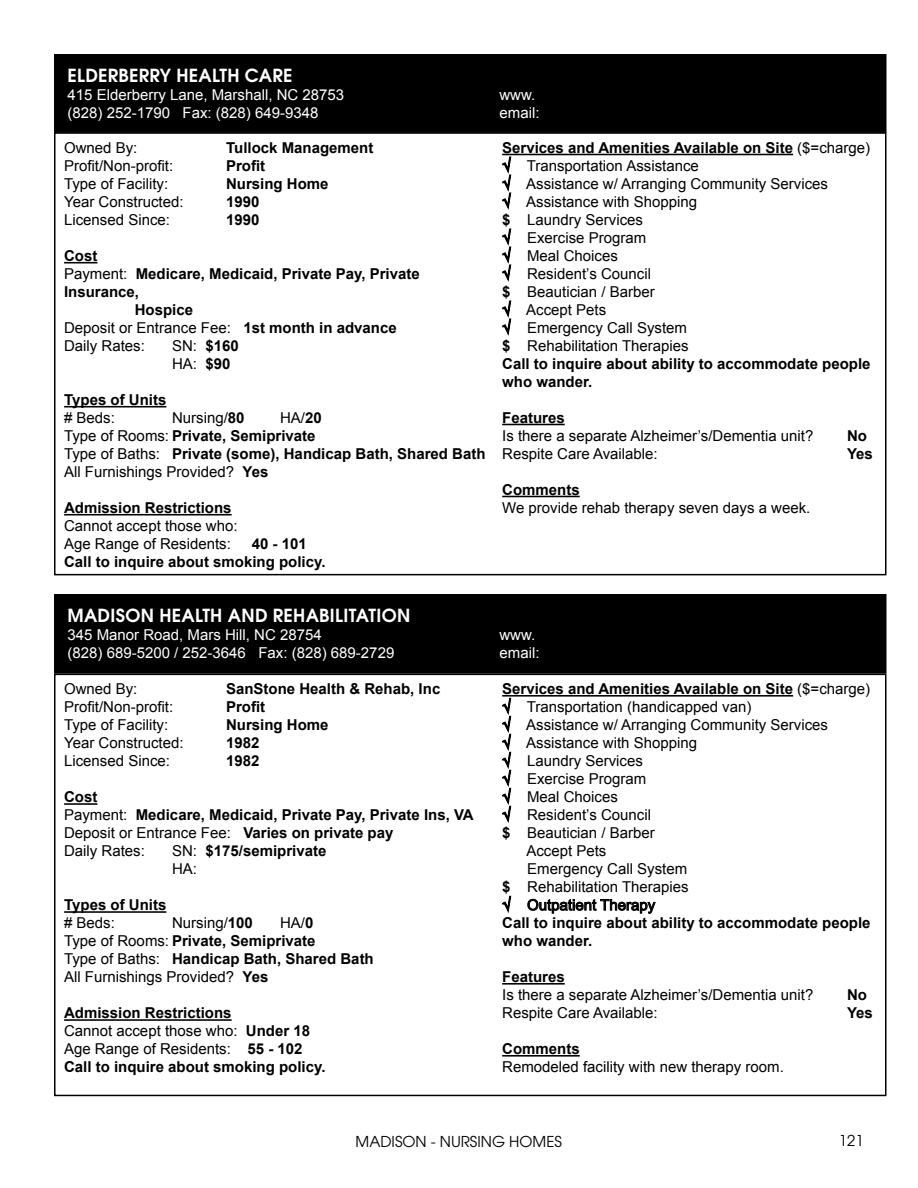
<style>
.page{position:relative;width:918px;height:1188px;background:#fff}
.page>*{position:absolute;margin:0;border:0;box-sizing:border-box;transform-origin:0 0}
.t1{font:700 18px "Te X Gyre Adventor";letter-spacing:.015em;color:#fff}
.t2{font:15px/18px "Arial";color:#000}
.t3{font:700 15px/18px "Arial";color:#000}
.t4{font:15px "Arial";color:#fff}
.t5{font:15px "Te X Gyre Adventor";color:#000}
.s1{font-weight:700}
.s2{font-weight:400}
</style>
<div class="page">
<div style="left:55px;top:55px;width:831px;height:77px;background:#000"></div>
<div style="left:54px;top:54px;width:832px;height:79px;border:2px solid #000"></div>
<div style="left:54px;top:132px;width:832px;height:443px;border:2px solid #000"></div>
<hr style="left:502px;top:154px;width:291px;height:1px;background:#000">
<hr style="left:502px;top:424px;width:63px;height:1px;background:#000">
<hr style="left:502px;top:496px;width:78px;height:1px;background:#000">
<svg style="left:502px;top:156px;width:10px;height:54px"></svg>
<svg style="left:502px;top:228px;width:10px;height:54px"></svg>
<svg style="left:502px;top:300px;width:10px;height:36px"></svg>
<hr style="left:64px;top:262px;width:33px;height:1px;background:#000">
<hr style="left:64px;top:406px;width:102px;height:1px;background:#000">
<hr style="left:64px;top:514px;width:168px;height:1px;background:#000">
<div style="left:55px;top:595px;width:831px;height:78px;background:#000"></div>
<div style="left:54px;top:594px;width:832px;height:80px;border:2px solid #000"></div>
<div style="left:54px;top:674px;width:832px;height:422px;border:2px solid #000"></div>
<hr style="left:502px;top:695px;width:291px;height:2px;background:#000">
<hr style="left:502px;top:983px;width:63px;height:2px;background:#000">
<hr style="left:502px;top:1055px;width:78px;height:2px;background:#000">
<svg style="left:501px;top:697px;width:11px;height:126px"></svg>
<svg style="left:501px;top:895px;width:11px;height:18px"></svg>
<svg style="left:527px;top:899px;width:129px;height:15px"></svg>
<hr style="left:64px;top:803px;width:33px;height:2px;background:#000">
<hr style="left:64px;top:911px;width:102px;height:2px;background:#000">
<hr style="left:64px;top:1019px;width:168px;height:2px;background:#000">
<p class="t1" style="left:68px;top:60px;width:226px">ELDERBERRY HEALTH CARE</p>
<p class="t4" style="left:68px;top:85px;width:278px">415 Elderberry Lane, Marshall, NC 28753</p>
<p class="t4" style="left:500px;top:85px;width:37px">www.</p>
<p class="t4" style="left:68px;top:103px;width:252px">(828) 252-1790 Fax: (828) 649-9348</p>
<p class="t4" style="left:500px;top:103px;width:42px">email:</p>
<p class="t2" style="left:502px;top:139px;width:370px"><span class="s1">Services and Amenities Available on Site</span> ($=charge) √ Transportation Assistance<br>√ Assistance w/ Arranging Community Services<br>√ Assistance with Shopping<br><span class="s1">$</span> Laundry Services<br>√ Exercise Program<br>√ Meal Choices<br>√ Resident’s Council<br><span class="s1">$</span> Beautician / Barber<br>√ Accept Pets<br>√ Emergency Call System<br><span class="s1">$</span> Rehabilitation Therapies<br><span class="s1">Call to inquire about ability to accommodate people who wander.</span></p>
<p class="t3" style="left:502px;top:409px;width:64px">Features</p>
<p class="t2" style="left:502px;top:427px;width:313px">Is there a separate Alzheimer’s/Dementia unit?</p>
<p class="t3" style="left:847px;top:427px;width:21px">No</p>
<p class="t2" style="left:502px;top:445px;width:157px">Respite Care Available:</p>
<p class="t3" style="left:847px;top:445px;width:27px">Yes</p>
<p class="t3" style="left:502px;top:481px;width:79px">Comments</p>
<p class="t2" style="left:502px;top:499px;width:310px">We provide rehab therapy seven days a week.</p>
<p class="t2" style="left:64px;top:139px;width:75px">Owned By:</p>
<p class="t3" style="left:226px;top:139px;width:149px">Tullock Management</p>
<p class="t2" style="left:64px;top:157px;width:111px">Profit/Non-profit:</p>
<p class="t3" style="left:226px;top:157px;width:41px">Profit</p>
<p class="t2" style="left:64px;top:175px;width:106px">Type of Facility:</p>
<p class="t3" style="left:226px;top:175px;width:104px">Nursing Home</p>
<p class="t2" style="left:64px;top:193px;width:121px">Year Constructed:</p>
<p class="t3" style="left:226px;top:193px;width:35px">1990</p>
<p class="t2" style="left:64px;top:211px;width:107px">Licensed Since:</p>
<p class="t3" style="left:226px;top:211px;width:35px">1990</p>
<p class="t3" style="left:64px;top:247px;width:35px">Cost</p>
<p class="t3" style="left:64px;top:265px;width:357px"><span class="s2">Payment:</span> Medicare, Medicaid, Private Pay, Private</p>
<p class="t3" style="left:64px;top:283px;width:77px">Insurance,</p>
<p class="t3" style="left:135px;top:301px;width:60px">Hospice</p>
<p class="t2" style="left:64px;top:319px;width:334px">Deposit or Entrance Fee: <span class="s1">1st month in advance</span></p>
<p class="t2" style="left:64px;top:337px;width:82px">Daily Rates:</p>
<p class="t3" style="left:172px;top:337px;width:68px"><span class="s2">SN:</span> $160<br><span class="s2">HA:</span> $90</p>
<p class="t3" style="left:64px;top:391px;width:104px">Types of Units</p>
<p class="t2" style="left:64px;top:409px;width:52px"># Beds:</p>
<p class="t2" style="left:172px;top:409px;width:74px">Nursing/<span class="s1">80</span></p>
<p class="t3" style="left:64px;top:409px;width:423px;text-indent:216px"><span class="s2">HA/</span>20<br><span class="s2">Type of Rooms:</span> Private, Semiprivate<br><span class="s2">Type of Baths:</span> Private (some), Handicap Bath, Shared Bath<br><span class="s2">All Furnishings Provided?</span> Yes</p>
<p class="t3" style="left:64px;top:499px;width:169px">Admission Restrictions</p>
<p class="t2" style="left:64px;top:517px;width:175px">Cannot accept those who:<br>Age Range of Residents:</p>
<p class="t3" style="left:64px;top:535px;width:263px;text-indent:188px">40 - 101<br>Call to inquire about smoking policy.</p>
<p class="t1" style="left:68px;top:600px;width:344px">MADISON HEALTH AND REHABILITATION</p>
<p class="t4" style="left:68px;top:625px;width:256px">345 Manor Road, Mars Hill, NC 28754</p>
<p class="t4" style="left:500px;top:625px;width:37px">www.</p>
<p class="t4" style="left:68px;top:643px;width:328px">(828) 689-5200 / 252-3646 Fax: (828) 689-2729</p>
<p class="t4" style="left:500px;top:643px;width:42px">email:</p>
<p class="t3" style="left:502px;top:680px;width:370px">Services and Amenities Available on Site <span class="s2">($=charge)</span></p>
<p class="t2" style="left:502px;top:698px;width:251px">√ Transportation (handicapped van)</p>
<p class="t2" style="left:502px;top:716px;width:327px">√ Assistance w/ Arranging Community Services</p>
<p class="t2" style="left:502px;top:734px;width:196px">√ Assistance with Shopping</p>
<p class="t2" style="left:502px;top:752px;width:142px">√ Laundry Services</p>
<p class="t2" style="left:502px;top:770px;width:146px">√ Exercise Program</p>
<p class="t2" style="left:502px;top:788px;width:117px">√ Meal Choices</p>
<p class="t2" style="left:502px;top:806px;width:150px">√ Resident’s Council</p>
<p class="t2" style="left:502px;top:824px;width:154px"><span class="s1">$</span> Beautician / Barber</p>
<p class="t2" style="left:526px;top:842px;width:82px">Accept Pets</p>
<p class="t2" style="left:527px;top:860px;width:162px">Emergency Call System</p>
<p class="t2" style="left:502px;top:878px;width:188px"><span class="s1">$</span> Rehabilitation Therapies</p>
<p class="t2" style="left:502px;top:896px;width:155px">√ Outpatient Therapy</p>
<p class="t3" style="left:502px;top:914px;width:370px">Call to inquire about ability to accommodate people who wander.</p>
<p class="t3" style="left:502px;top:968px;width:64px">Features</p>
<p class="t2" style="left:502px;top:986px;width:313px">Is there a separate Alzheimer’s/Dementia unit?</p>
<p class="t3" style="left:847px;top:986px;width:21px">No</p>
<p class="t2" style="left:502px;top:1004px;width:157px">Respite Care Available:</p>
<p class="t3" style="left:847px;top:1004px;width:27px">Yes</p>
<p class="t3" style="left:502px;top:1040px;width:79px">Comments</p>
<p class="t2" style="left:502px;top:1058px;width:283px">Remodeled facility with new therapy room.</p>
<p class="t2" style="left:64px;top:680px;width:75px">Owned By:</p>
<p class="t3" style="left:226px;top:681px;width:216px">SanStone Health &amp; Rehab, Inc</p>
<p class="t2" style="left:64px;top:698px;width:111px">Profit/Non-profit:</p>
<p class="t3" style="left:226px;top:699px;width:41px">Profit</p>
<p class="t2" style="left:64px;top:716px;width:106px">Type of Facility:</p>
<p class="t3" style="left:226px;top:717px;width:104px">Nursing Home</p>
<p class="t2" style="left:64px;top:734px;width:121px">Year Constructed:</p>
<p class="t3" style="left:226px;top:735px;width:35px">1982</p>
<p class="t2" style="left:64px;top:752px;width:107px">Licensed Since:</p>
<p class="t3" style="left:226px;top:753px;width:35px">1982</p>
<p class="t3" style="left:64px;top:789px;width:411px">Cost<br><span class="s2">Payment:</span> Medicare, Medicaid, Private Pay, Private Ins, VA<br><span class="s2">Deposit or Entrance Fee:</span> Varies on private pay<br><span class="s2">Daily Rates:</span></p>
<p class="t3" style="left:172px;top:843px;width:156px"><span class="s2">SN:</span> $175/semiprivate<br><span class="s2">HA:</span></p>
<p class="t3" style="left:64px;top:897px;width:104px">Types of Units</p>
<p class="t2" style="left:64px;top:914px;width:52px"># Beds:</p>
<p class="t2" style="left:172px;top:914px;width:82px">Nursing/<span class="s1">100</span></p>
<p class="t2" style="left:64px;top:914px;width:311px;text-indent:216px">HA/<span class="s1">0<br></span>Type of Rooms: <span class="s1">Private, Semiprivate<br></span>Type of Baths: <span class="s1">Handicap Bath, Shared Bath<br></span>All Furnishings Provided? <span class="s1">Yes</span></p>
<p class="t3" style="left:64px;top:1005px;width:263px">Admission Restrictions<br><span class="s2">Cannot accept those who:</span> Under 18<br><span class="s2">Age Range of Residents:</span> 55 - 102<br>Call to inquire about smoking policy.</p>
<p class="t5" style="left:356px;top:1129px;width:208px">MADISON - NURSING HOMES</p>
<p class="t5" style="left:839px;top:1129px;width:26px">121</p>
</div>
